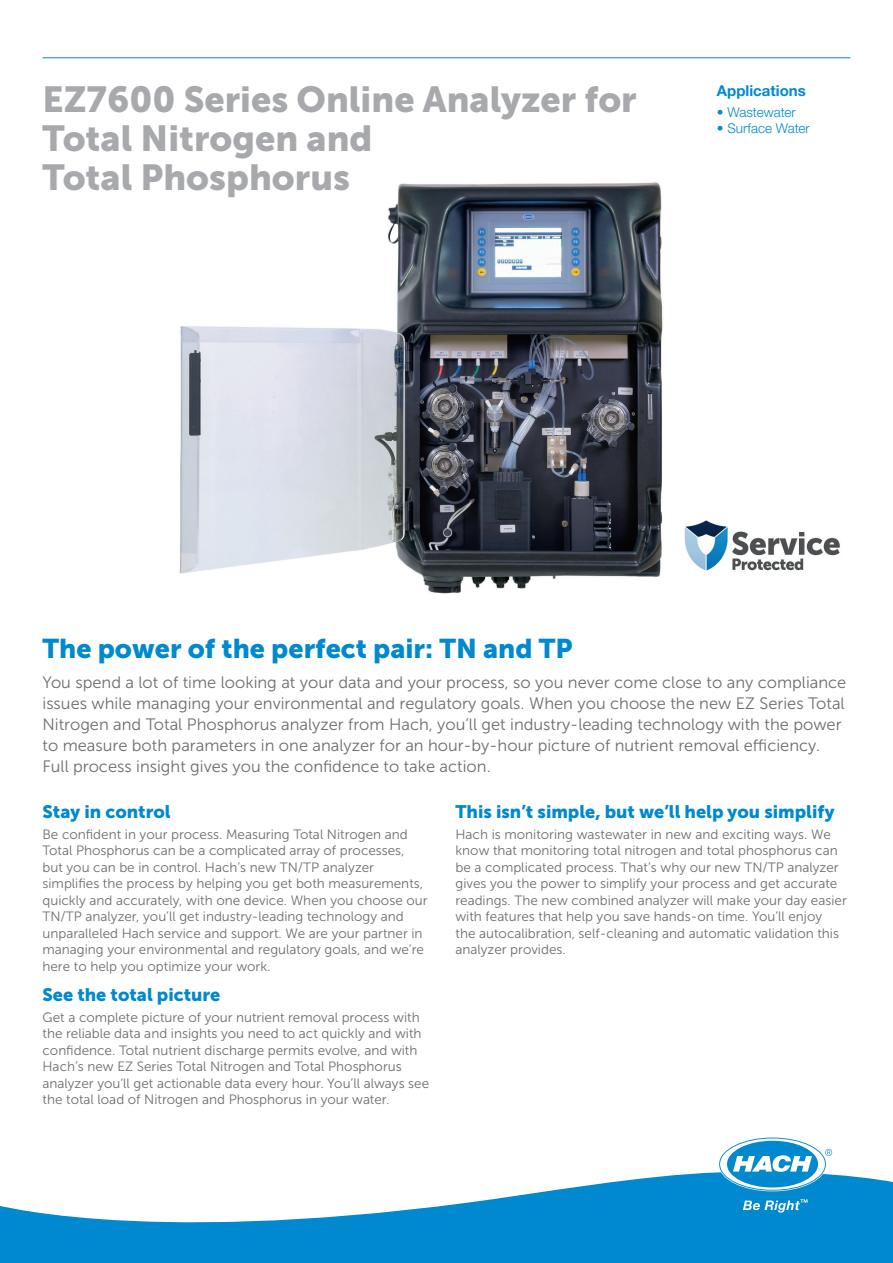
<style>
.page{position:relative;width:893px;height:1263px;background:#fff}
.page>*{position:absolute;margin:0;border:0;box-sizing:border-box;transform-origin:0 0}
.Head_1{font:36px/39px "Museo Sans 900";color:#a8a9ad}
.Head_2_USP{font:27px "Museo Sans 900";color:#0089cf}
.Head_2{font:18px "Museo Sans 900";color:#0089cf}
.Text_1_USP{font:16.5px/21px "Museo Sans 300";color:#6c6d70}
.Head_3{font:700 15px "Helvetica Neue LTW1 G";color:#0089cf}
.Text_1_Gray{font:13.5px/16.5px "Museo Sans 300";color:#6c6d70}
.Text_1_Color{font:300 13.5px "Helvetica Neue LTW1 G";color:#0089cf}
</style>
<div class="page">
<hr style="left:43px;top:57px;width:807px;height:1px;background:#0089cf">
<svg style="left:0;top:1172px;width:893px;height:91px;fill:#0089cf"></svg>
<svg style="left:720px;top:1138px;width:112px;height:52px"></svg>
<svg style="left:743px;top:1199px;width:64px;height:13px"></svg>
<img style="left:179px;top:182px;width:484px;height:412px">
<img style="left:684px;top:520px;width:156px;height:51px">
<p class="Head_1" style="left:43px;top:80px;width:596px">EZ7600 Series Online Analyzer for<br>Total Nitrogen and<br>Total Phosphorus</p>
<p class="Head_3" style="left:717px;top:81px;width:90px">Applications</p>
<p class="Text_1_Color" style="left:717px;top:104px;width:80px">• Wastewater</p>
<p class="Text_1_Color" style="left:717px;top:120px;width:94px">• Surface Water</p>
<p class="Head_2_USP" style="left:43px;top:633px;width:532px">The power of the perfect pair: TN and TP</p>
<p class="Text_1_USP" style="left:43px;top:672px;width:805px">You spend a lot of time looking at your data and your process, so you never come close to any compliance issues while managing your environmental and regulatory goals. When you choose the new EZ Series Total Nitrogen and Total Phosphorus analyzer from Hach, you’ll get industry-leading technology with the power to measure both parameters in one analyzer for an hour-by-hour picture of nutrient removal efficiency.<br>Full process insight gives you the confidence to take action.</p>
<p class="Head_2" style="left:43px;top:801px;width:130px">Stay in control</p>
<p class="Text_1_Gray" style="left:43px;top:826px;width:387px">Be confident in your process. Measuring Total Nitrogen and Total Phosphorus can be a complicated array of processes, but you can be in control. Hach’s new TN/TP analyzer simplifies the process by helping you get both measurements, quickly and accurately, with one device. When you choose our TN/TP analyzer, you’ll get industry-leading technology and unparalleled Hach service and support. We are your partner in managing your environmental and regulatory goals, and we’re here to help you optimize your work.</p>
<p class="Head_2" style="left:43px;top:984px;width:179px">See the total picture</p>
<p class="Text_1_Gray" style="left:43px;top:1009px;width:388px">Get a complete picture of your nutrient removal process with the reliable data and insights you need to act quickly and with confidence. Total nutrient discharge permits evolve, and with Hach’s new EZ Series Total Nitrogen and Total Phosphorus analyzer you’ll get actionable data every hour. You’ll always see the total load of Nitrogen and Phosphorus in your water.</p>
<p class="Head_2" style="left:455px;top:801px;width:381px">This isn’t simple, but we’ll help you simplify</p>
<p class="Text_1_Gray" style="left:455px;top:826px;width:393px">Hach is monitoring wastewater in new and exciting ways. We know that monitoring total nitrogen and total phosphorus can be a complicated process. That’s why our new TN/TP analyzer gives you the power to simplify your process and get accurate readings. The new combined analyzer will make your day easier with features that help you save hands-on time. You’ll enjoy<br>the autocalibration, self-cleaning and automatic validation this analyzer provides.</p>
</div>
